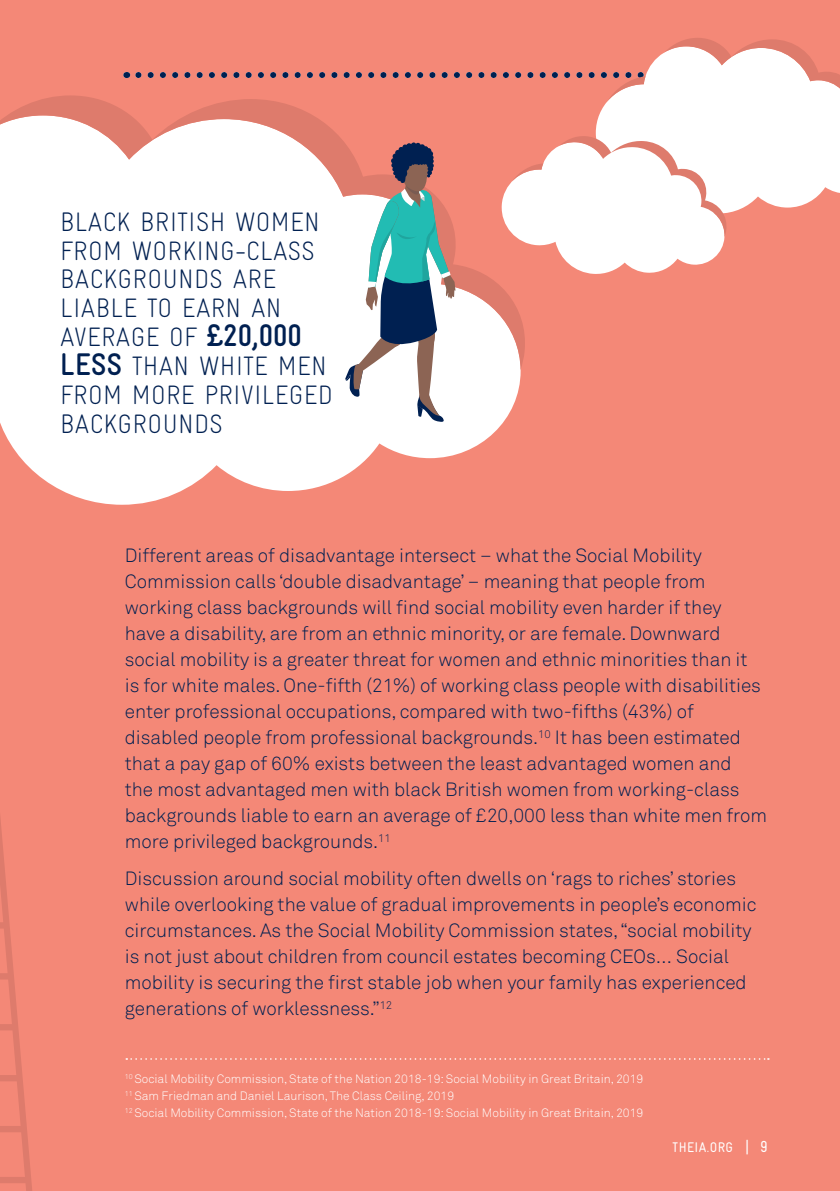
<style>
.page{position:relative;width:840px;height:1191px;background:#fff}
.page>*{position:absolute;margin:0;border:0;box-sizing:border-box;transform-origin:0 0}
.t1{font:300 26.6px/28.8px "Gravur Condensed";letter-spacing:.01em;color:#002051}
.t2{font:300 19px/26px "Akkurat Std";color:#002051}
.t3{font:14px "Gravur Condensed";letter-spacing:.03em;color:#fff}
.t4{font:300 12px "Akkurat Std";color:#fff}
.s1{font-weight:700;font-size:31.4px}
.s2{font-size:16px}
</style>
<div class="page">
<div style="left:0;top:0;width:839px;height:1191px;background:#f48877"></div>
<svg style="left:126px;top:1058px;width:642px;height:1px"></svg>
<svg style="left:0;top:817px;width:32px;height:374px"></svg>
<svg style="left:0;top:370px;width:504px;height:135px;fill:#fff"></svg>
<svg style="left:0;top:95px;width:138px;height:275px;background:#fbefee"></svg>
<svg style="left:138px;top:38px;width:701px;height:384px"></svg>
<p class="t1" style="left:60px;top:207px;width:274px">BLACK BRITISH WOMEN<br>FROM WORKING-CLASS<br>BACKGROUNDS ARE<br>LIABLE TO EARN AN<br>AVERAGE OF <span class="s1">£20,000<br>LESS</span> THAN WHITE MEN<br>FROM MORE PRIVILEGED<br>BACKGROUNDS</p>
<p class="t2" style="left:125px;top:542px;width:643px">Different areas of disadvantage intersect – what the Social Mobility Commission calls ‘double disadvantage’ – meaning that people from working class backgrounds will find social mobility even harder if they<br>have a disability, are from an ethnic minority, or are female. Downward social mobility is a greater threat for women and ethnic minorities than it<br>is for white males. One-fifth (21%) of working class people with disabilities enter professional occupations, compared with two-fifths (43%) of disabled people from professional backgrounds.<sup>10</sup> It has been estimated that a pay gap of 60% exists between the least advantaged women and<br>the most advantaged men with black British women from working-class backgrounds liable to earn an average of £20,000 less than white men from more privileged backgrounds.<sup>11</sup></p>
<p class="t2" style="left:125px;top:865px;width:632px">Discussion around social mobility often dwells on ‘rags to riches’ stories while overlooking the value of gradual improvements in people’s economic circumstances. As the Social Mobility Commission states, “social mobility is not just about children from council estates becoming CEOs… Social mobility is securing the first stable job when your family has experienced generations of worklessness.”<sup>12</sup></p>
<p class="t4" style="left:125px;top:1071px;width:520px"><sup>10</sup> Social Mobility Commission, State of the Nation 2018-19: Social Mobility in Great Britain, 2019</p>
<p class="t4" style="left:125px;top:1088px;width:331px"><sup>11</sup> Sam Friedman and Daniel Laurison, The Class Ceiling, 2019</p>
<p class="t4" style="left:125px;top:1105px;width:520px"><sup>12</sup> Social Mobility Commission, State of the Nation 2018-19: Social Mobility in Great Britain, 2019</p>
<p class="t3" style="left:672px;top:1139px;width:97px">THEIA.ORG <span class="s2">| 9</span></p>
</div>
